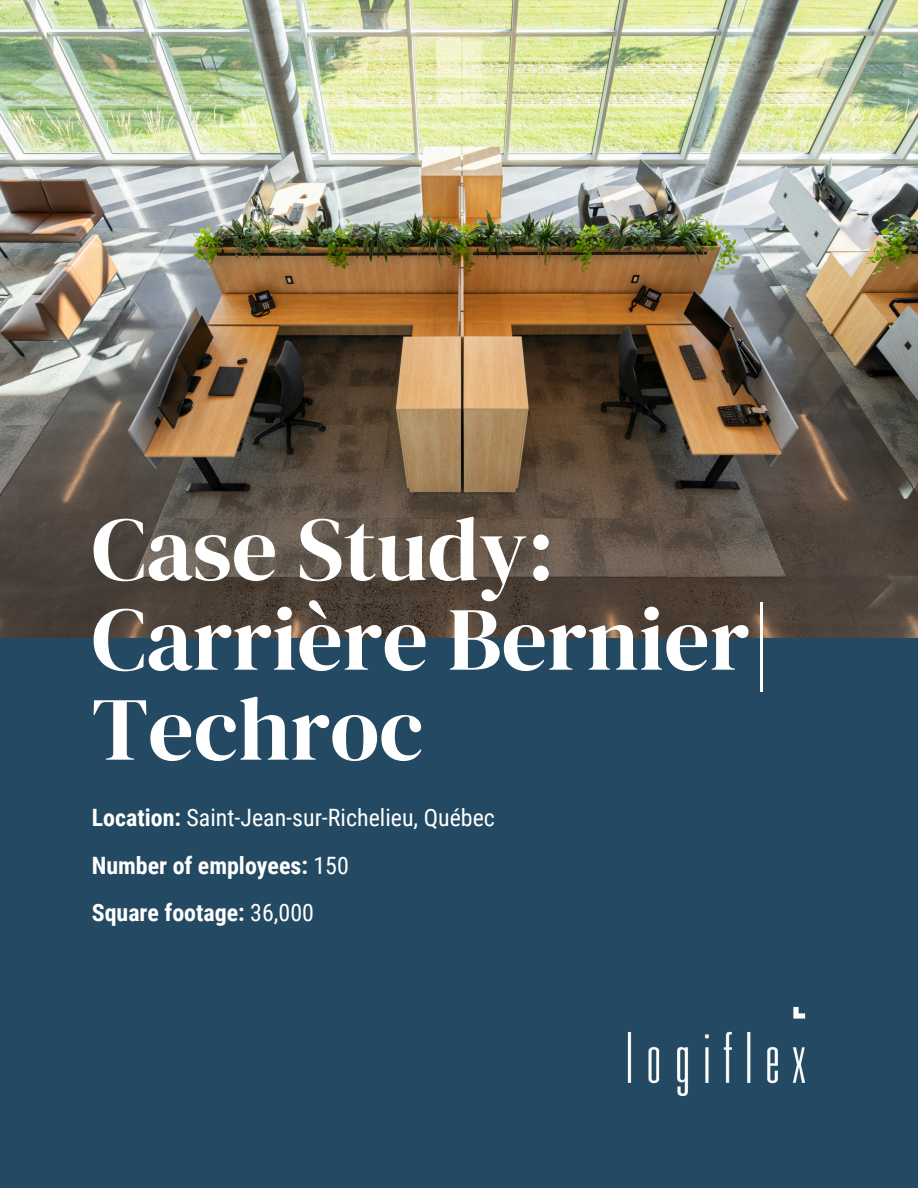
<style>
.page{position:relative;width:918px;height:1188px;background:#244a63}
.page>*{position:absolute;margin:0;border:0;box-sizing:border-box;transform-origin:0 0}
.t1{font:90px/90px "DM Serif Display";color:#fff}
.t2{font:700 24px "Roboto Condensed";color:#fff}
.t3{font:24px "Roboto Condensed";color:#fff}
.s1{font-weight:700}
.s2{font-weight:400}
</style>
<div class="page">
<img style="left:0;top:0;width:918px;height:638px">
<img style="left:627px;top:1006px;width:179px;height:91px">
<p class="t1" style="left:92px;top:503px;width:683px">Case Study:<br>Carrière Bernier|<br>Techroc</p>
<h1 class="t3" style="left:92px;top:804px;width:405px"><span class="s1">Location:</span> Saint-Jean-sur-Richelieu, Québec</h1>
<p class="t2" style="left:92px;top:851px;width:259px">Number of employees: <span class="s2">150</span></p>
<p class="t2" style="left:92px;top:899px;width:224px">Square footage: <span class="s2">36,000</span></p>
</div>
